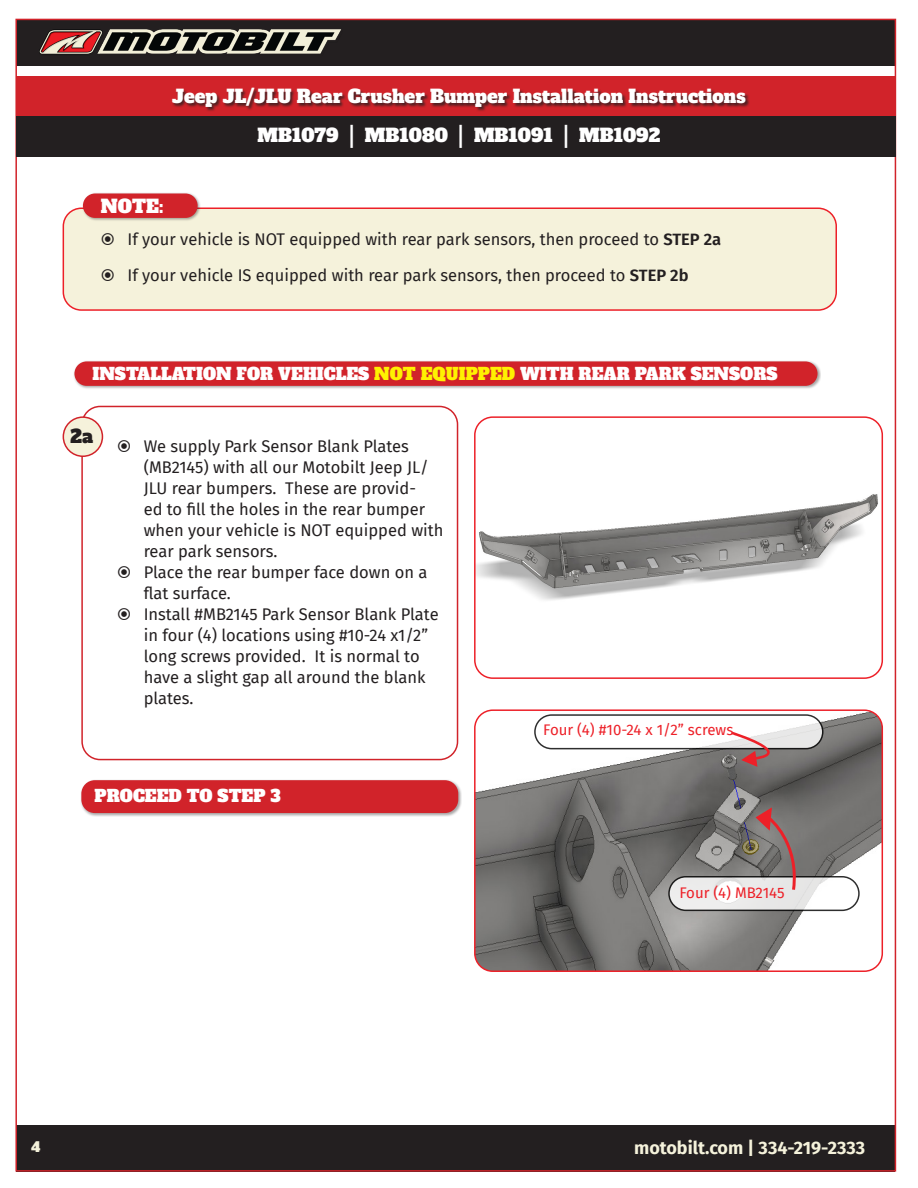
<style>
.page{position:relative;width:918px;height:1188px;background:#fff}
.page>*{position:absolute;margin:0;border:0;box-sizing:border-box;transform-origin:0 0}
.t1{font:18px "Alfa Slab One";color:#fff}
.t2{font:700 18px "Fira Sans";color:#f5f2db}
.t3{font:18px "Alfa Slab One";color:#231f20}
.t4{font:16.5px/21px "Fira Sans";color:#231f20}
.t5{font:16.5px "Alfa Slab One";color:#fff}
.t6{font:15px "Fira Sans";color:#ed2028}
.t7{font:13.5px "Alfa Slab One";color:#f5f2db}
.s1{font-weight:600}
.s2{color:#fff101}
</style>
<div class="page">
<div style="left:16px;top:19px;width:880px;height:47px;background:#231f20"></div>
<div style="left:16px;top:1125px;width:879px;height:46px;background:#231f20"></div>
<img style="left:40px;top:29px;width:301px;height:25px">
<div style="left:16px;top:76px;width:880px;height:40px;background:#d1232a"></div>
<div style="left:172px;top:88px;width:578px;height:23px;background:#231f20;opacity:.75"></div>
<div style="left:16px;top:116px;width:880px;height:41px;background:#231f20"></div>
<div style="left:81px;top:406px;width:377px;height:354px;border:2px solid #d1232a;border-radius:18px"></div>
<img style="left:477px;top:425px;width:403px;height:175px">
<div style="left:474px;top:416px;width:409px;height:263px;border:2px solid #ed2028;border-radius:18px"></div>
<img style="left:475px;top:712px;width:407px;height:259px">
<div style="left:474px;top:709px;width:409px;height:263px;border:2px solid #ed2028;border-radius:18px"></div>
<div style="left:535px;top:715px;width:288px;height:34px;background:#fff;border-radius:17px"></div>
<div style="left:534px;top:714px;width:290px;height:35px;border:2px solid #000;border-radius:17px"></div>
<svg style="left:669px;top:877px;width:190px;height:33px;fill:#ededec"></svg>
<div style="left:668px;top:876px;width:192px;height:35px;border:2px solid #000;border-radius:17px"></div>
<svg style="left:729px;top:730px;width:67px;height:38px;background:#b39d9d"></svg>
<svg style="left:754px;top:807px;width:45px;height:86px;background:#96807f"></svg>
<div style="left:63px;top:208px;width:773px;height:102px;background:#f5f2db;border-radius:18px"></div>
<div style="left:63px;top:208px;width:774px;height:103px;border:2px solid #ed2028;border-radius:18px"></div>
<div style="left:73px;top:360px;width:748px;height:30px;background:#231f20;opacity:.4"></div>
<div style="left:74px;top:361px;width:744px;height:25px;background:#d1232a;border-radius:12px"></div>
<div style="left:82px;top:192px;width:119px;height:30px;background:#231f20;opacity:.4"></div>
<div style="left:83px;top:194px;width:115px;height:24px;background:#d1232a;border-radius:12px"></div>
<div style="left:80px;top:779px;width:382px;height:38px;background:#231f20;opacity:.4"></div>
<div style="left:81px;top:780px;width:377px;height:33px;background:#d1232a;border-radius:13px"></div>
<div style="left:63px;top:417px;width:39px;height:39px;background:#f5f2db;border-radius:50%"></div>
<div style="left:63px;top:416px;width:40px;height:41px;border:2px solid #d1232a;border-radius:50%"></div>
<p class="t1" style="left:172px;top:80px;width:575px">Jeep JL/JLU Rear Crusher Bumper Installation Instructions</p>
<p class="t1" style="left:258px;top:119px;width:404px">MB1079 | MB1080 | MB1091 | MB1092</p>
<p class="t1" style="left:101px;top:191px;width:64px">NOTE:</p>
<p class="t4" style="left:128px;top:229px;width:595px">If your vehicle is NOT equipped with rear park sensors, then proceed to <span class="s1">STEP 2a</span></p>
<p class="t4" style="left:128px;top:265px;width:563px">If your vehicle IS equipped with rear park sensors, then proceed to <span class="s1">STEP 2b</span></p>
<p class="t5" style="left:92px;top:359px;width:687px">INSTALLATION FOR VEHICLES <span class="s2">NOT EQUIPPED</span> WITH REAR PARK SENSORS</p>
<p class="t3" style="left:70px;top:421px;width:24px">2a</p>
<p class="t4" style="left:144px;top:435px;width:301px">We supply Park Sensor Blank Plates (MB2145) with all our Motobilt Jeep JL/ JLU rear bumpers. These are provid-<br>ed to fill the holes in the rear bumper when your vehicle is NOT equipped with rear park sensors.</p>
<p class="t4" style="left:144px;top:561px;width:285px">Place the rear bumper face down on a flat surface.</p>
<p class="t4" style="left:144px;top:603px;width:296px">Install #MB2145 Park Sensor Blank Plate in four (4) locations using #10-24 x1/2” long screws provided. It is normal to have a slight gap all around the blank plates.</p>
<p class="t5" style="left:95px;top:782px;width:188px">PROCEED TO STEP 3</p>
<p class="t6" style="left:543px;top:719px;width:195px">Four (4) #10-24 x 1/2” screws.</p>
<p class="t6" style="left:679px;top:882px;width:107px">Four (4) MB2145</p>
<p class="t7" style="left:31px;top:1135px;width:11px">4</p>
<p class="t2" style="left:634px;top:1132px;width:232px">motobilt.com | 334-219-2333</p>
</div>
